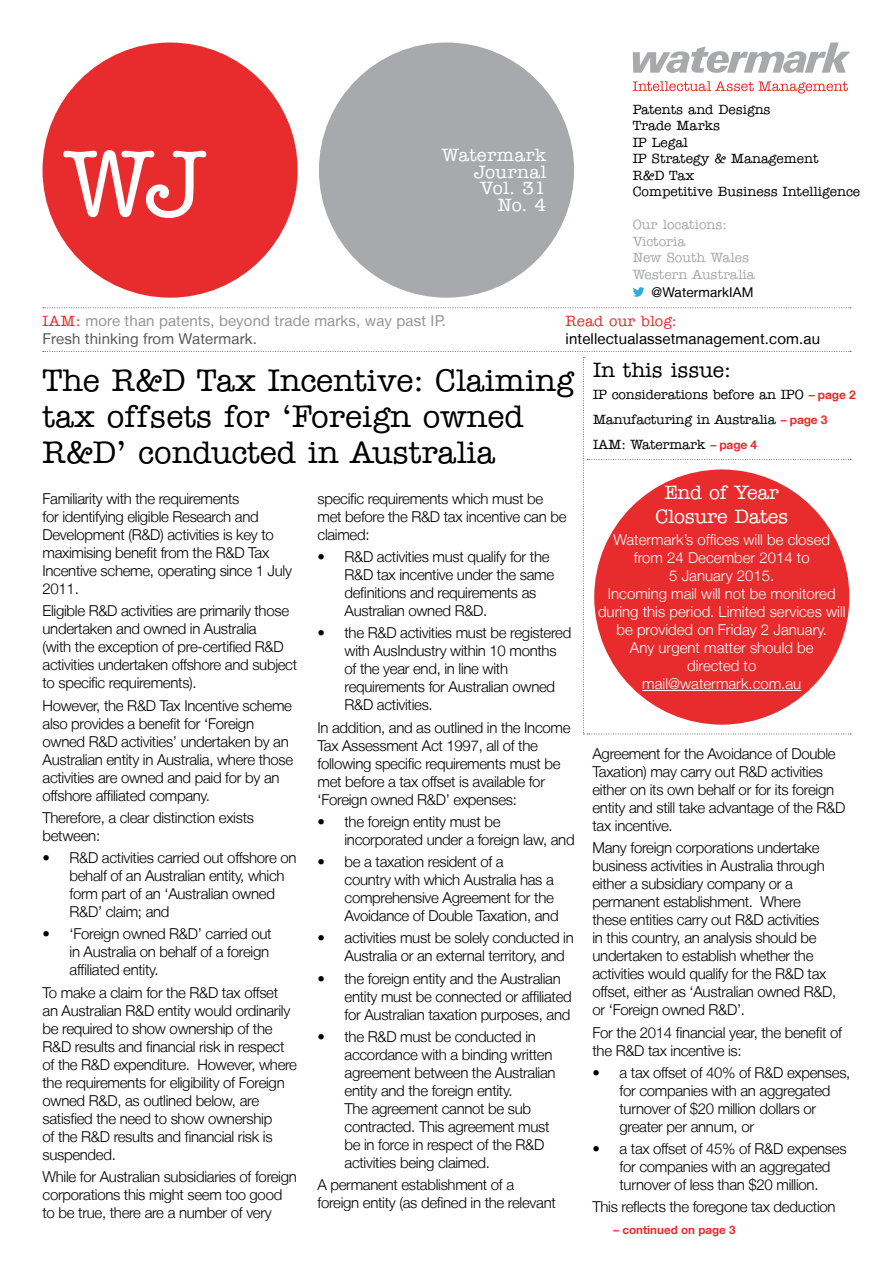
<style>
.page{position:relative;width:893px;height:1263px;background:#fff}
.page>*{position:absolute;margin:0;border:0;box-sizing:border-box;transform-origin:0 0}
.t1{font:500 31.5px/36px "American Typewriter";color:#000}
.t2{font:500 21px "American Typewriter";color:#000}
.t3{font:500 19.5px/23.7px "American Typewriter";letter-spacing:-.01em;color:#fff;text-align:center}
.t4{font:500 18px/16.5px "American Typewriter";letter-spacing:.02em;color:#fff;text-align:right}
.t5{font:300 15px/18px "Helvetica Neue LT";letter-spacing:-.02em;color:#000}
.t6{font:300 15px/18px "Helvetica Neue LT";color:#fff;text-align:center}
.t7{font:15px/18px "Helvetica Neue LT";letter-spacing:.01em;color:#939598}
.t8{font:15px "Helvetica Neue LT";letter-spacing:.01em;color:#000}
.t9{font:500 15px "American Typewriter";letter-spacing:.01em;color:#e82c2e}
.t10{font:500 13.5px/16.5px "American Typewriter";letter-spacing:-.01em;color:#000}
.t11{font:500 13.5px/16.5px "American Typewriter";color:#a7a9ac}
.t12{font:13.5px "Helvetica Neue LT";letter-spacing:.01em;color:#000}
.t13{font:700 11.7px "Helvetica Neue LT";color:#e82c2e}
.s1{font-family:"American Typewriter";font-weight:500;color:#e82c2e}
.s2{color:#58595b}
.s3{font-family:"Helvetica Neue LT";font-weight:700;font-size:12px;color:#e82c2e}
</style>
<div class="page">
<div style="left:43px;top:43px;width:255px;height:255px;background:#e82c2e;border-radius:50%"></div>
<div style="left:319px;top:43px;width:255px;height:255px;background:#a7a9ac;border-radius:50%"></div>
<svg style="left:633px;top:43px;width:217px;height:30px"></svg>
<svg style="left:633px;top:81px;width:215px;height:13px"></svg>
<svg style="left:63px;top:150px;width:143px;height:68px"></svg>
<svg style="left:43px;top:307px;width:808px;height:1px"></svg>
<svg style="left:633px;top:287px;width:11px;height:10px"></svg>
<svg style="left:43px;top:351px;width:808px;height:384px"></svg>
<div style="left:594px;top:469px;width:255px;height:256px;background:#e82c2e;border-radius:50%"></div>
<hr style="left:642px;top:690px;width:159px;height:1px;background:#fff">
<p class="t4" style="left:442px;top:147px;width:106px">Watermark<br>Journal<br>Vol. 31<br>No. 4</p>
<p class="t10" style="left:633px;top:101px;width:229px">Patents and Designs<br>Trade Marks<br>IP Legal<br>IP Strategy &amp; Management<br>R&amp;D Tax<br>Competitive Business Intelligence</p>
<p class="t11" style="left:633px;top:216px;width:124px">Our locations:<br>Victoria<br>New South Wales<br>Western Australia</p>
<p class="t12" style="left:651px;top:284px;width:103px">@WatermarkIAM</p>
<p class="t7" style="left:43px;top:311px;width:405px"><span class="s1">IAM:</span> more than patents, beyond trade marks, way past IP.<br><span class="s2">Fresh thinking from Watermark.</span></p>
<p class="t9" style="left:566px;top:312px;width:113px">Read our blog:</p>
<p class="t8" style="left:566px;top:330px;width:256px">intellectualassetmanagement.com.au</p>
<h1 class="t1" style="left:43px;top:363px;width:533px">The R&amp;D Tax Incentive: Claiming tax offsets for ‘Foreign owned<br>R&amp;D’ conducted in Australia</h1>
<p class="t5" style="left:43px;top:489px;width:251px">Familiarity with the requirements<br>for identifying eligible Research and<br>Development (R&amp;D) activities is key to maximising benefit from the R&amp;D Tax<br>Incentive scheme, operating since 1 July<br>2011.</p>
<p class="t5" style="left:43px;top:602px;width:256px">Eligible R&amp;D activities are primarily those undertaken and owned in Australia<br>(with the exception of pre-certified R&amp;D activities undertaken offshore and subject to specific requirements).</p>
<p class="t5" style="left:43px;top:696px;width:252px">However, the R&amp;D Tax Incentive scheme also provides a benefit for ‘Foreign owned R&amp;D activities’ undertaken by an Australian entity in Australia, where those activities are owned and paid for by an offshore affiliated company.</p>
<p class="t5" style="left:43px;top:808px;width:213px">Therefore, a clear distinction exists between:</p>
<p class="t5" style="left:70px;top:848px;width:229px;text-indent:-27px">• R&amp;D activities carried out offshore on behalf of an Australian entity, which form part of an ‘Australian owned<br>R&amp;D’ claim; and</p>
<p class="t5" style="left:70px;top:925px;width:204px;text-indent:-27px">• ‘Foreign owned R&amp;D’ carried out in Australia on behalf of a foreign affiliated entity.</p>
<p class="t5" style="left:43px;top:983px;width:256px">To make a claim for the R&amp;D tax offset an Australian R&amp;D entity would ordinarily be required to show ownership of the R&amp;D results and financial risk in respect of the R&amp;D expenditure. However, where the requirements for eligibility of Foreign owned R&amp;D, as outlined below, are satisfied the need to show ownership<br>of the R&amp;D results and financial risk is suspended.</p>
<p class="t5" style="left:43px;top:1167px;width:256px">While for Australian subsidiaries of foreign corporations this might seem too good to be true, there are a number of very</p>
<p class="t5" style="left:317px;top:489px;width:250px">specific requirements which must be met before the R&amp;D tax incentive can be claimed:</p>
<p class="t5" style="left:344px;top:547px;width:211px;text-indent:-27px">• R&amp;D activities must qualify for the<br>R&amp;D tax incentive under the same definitions and requirements as<br>Australian owned R&amp;D.</p>
<p class="t5" style="left:344px;top:624px;width:228px;text-indent:-27px">• the R&amp;D activities must be registered with AusIndustry within 10 months of the year end, in line with requirements for Australian owned<br>R&amp;D activities.</p>
<p class="t5" style="left:317px;top:718px;width:255px">In addition, and as outlined in the Income Tax Assessment Act 1997, all of the following specific requirements must be met before a tax offset is available for ‘Foreign owned R&amp;D’ expenses:</p>
<p class="t5" style="left:344px;top:812px;width:232px;text-indent:-27px">• the foreign entity must be incorporated under a foreign law, and</p>
<p class="t5" style="left:344px;top:852px;width:216px;text-indent:-27px">• be a taxation resident of a<br>country with which Australia has a comprehensive Agreement for the<br>Avoidance of Double Taxation, and</p>
<p class="t5" style="left:344px;top:929px;width:231px;text-indent:-27px">• activities must be solely conducted in<br>Australia or an external territory, and</p>
<p class="t5" style="left:344px;top:969px;width:229px;text-indent:-27px">• the foreign entity and the Australian entity must be connected or affiliated for Australian taxation purposes, and</p>
<p class="t5" style="left:344px;top:1027px;width:213px;text-indent:-27px">• the R&amp;D must be conducted in accordance with a binding written agreement between the Australian entity and the foreign entity.<br>The agreement cannot be sub contracted. This agreement must be in force in respect of the R&amp;D activities being claimed.</p>
<p class="t5" style="left:317px;top:1175px;width:240px">A permanent establishment of a foreign entity (as defined in the relevant</p>
<h2 class="t2" style="left:593px;top:357px;width:140px">In this issue:</h2>
<p class="t10" style="left:593px;top:381px;width:264px;line-height:25px">IP considerations before an IPO <span class="s3">– page 2<br></span>Manufacturing in Australia <span class="s3">– page 3<br></span>IAM: Watermark <span class="s3">– page 4</span></p>
<h3 class="t3" style="left:655px;top:481px;width:134px">End of Year<br>Closure Dates</h3>
<p class="t6" style="left:598px;top:530px;width:249px">Watermark’s offices will be closed from 24 December 2014 to<br>5 January 2015.<br>Incoming mail will not be monitored during this period. Limited services will be provided on Friday 2 January.<br>Any urgent matter should be<br>directed to<br>mail@watermark.com.au</p>
<p class="t5" style="left:592px;top:744px;width:254px">Agreement for the Avoidance of Double Taxation) may carry out R&amp;D activities either on its own behalf or for its foreign entity and still take advantage of the R&amp;D tax incentive.</p>
<p class="t5" style="left:592px;top:839px;width:245px">Many foreign corporations undertake business activities in Australia through either a subsidiary company or a permanent establishment. Where these entities carry out R&amp;D activities<br>in this country, an analysis should be undertaken to establish whether the activities would qualify for the R&amp;D tax offset, either as ‘Australian owned R&amp;D, or ‘Foreign owned R&amp;D’.</p>
<p class="t5" style="left:592px;top:1023px;width:251px">For the 2014 financial year, the benefit of the R&amp;D tax incentive is:</p>
<p class="t5" style="left:619px;top:1063px;width:232px;text-indent:-27px">• a tax offset of 40% of R&amp;D expenses, for companies with an aggregated turnover of $20 million dollars or greater per annum, or</p>
<p class="t5" style="left:619px;top:1139px;width:229px;text-indent:-27px">• a tax offset of 45% of R&amp;D expenses for companies with an aggregated turnover of less than $20 million.</p>
<p class="t5" style="left:592px;top:1198px;width:245px">This reflects the foregone tax deduction</p>
<p class="t13" style="left:613px;top:1222px;width:124px">– continued on page 3</p>
</div>
